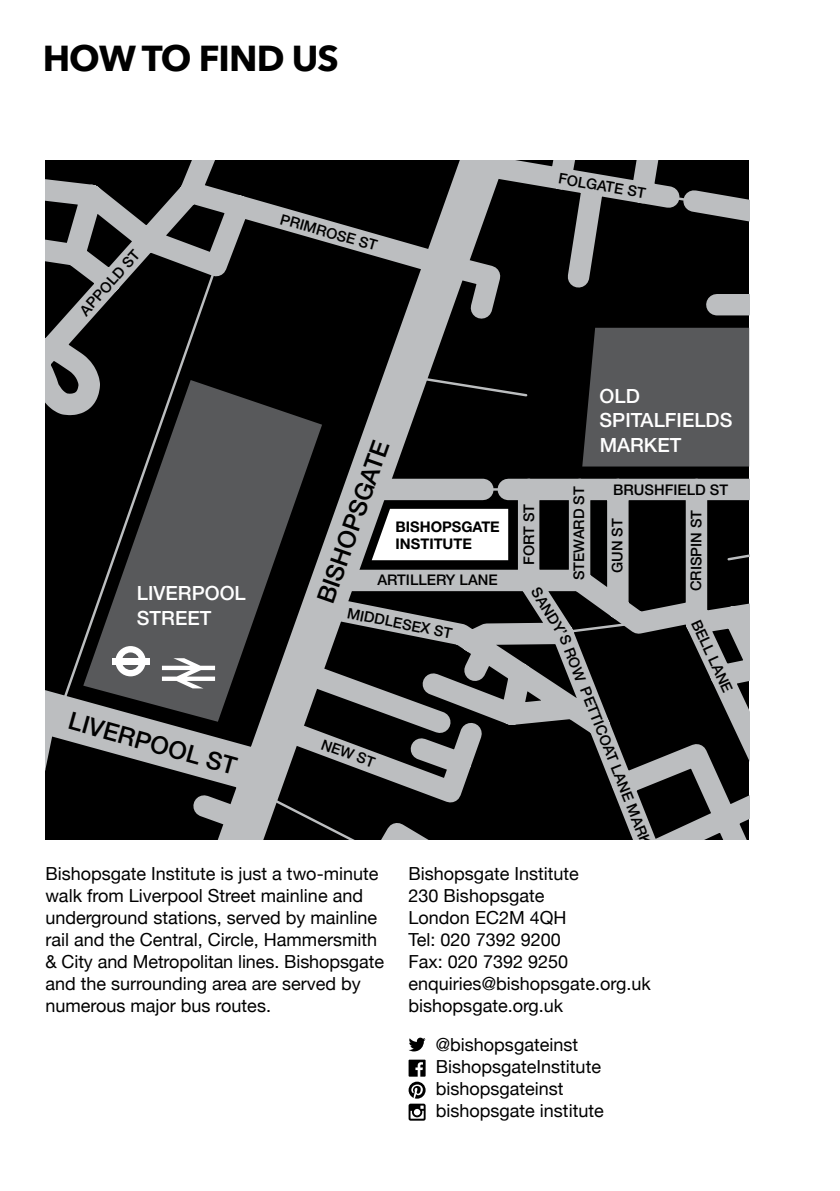
<style>
.page{position:relative;width:840px;height:1191px;background:#fff}
.page>*{position:absolute;margin:0;border:0;box-sizing:border-box;transform-origin:0 0}
.t1{font:700 36px "Avenir Next";color:#000}
.t2{font:500 24.4px "Helvetica Neue";color:#000}
.t3{font:500 19.6px/24.4px "Helvetica Neue";letter-spacing:-.005em;color:#fff}
.t4{font:18px/22px "Helvetica Neue";color:#000}
.t5{font:500 14.6px "Helvetica Neue";color:#000}
.t6{font:700 14.6px/17.2px "Helvetica Neue";color:#000}
</style>
<div class="page">
<svg style="left:409px;top:1037px;width:16px;height:14px"></svg>
<svg style="left:45px;top:160px;width:703px;height:679px;background:#434445"></svg>
<svg style="left:115px;top:646px;width:31px;height:30px"></svg>
<div style="left:112px;top:658px;width:37px;height:6px;background:#fff"></div>
<svg style="left:162px;top:658px;width:53px;height:30px"></svg>
<svg style="left:45px;top:688px;width:26px;height:151px;background:#3e3f3f"></svg>
<svg style="left:408px;top:1059px;width:17px;height:61px"></svg>
<h1 class="t1" style="left:43px;top:36px;width:297px">HOWTO FI ND US</h1>
<p class="t5" style="left:74px;top:305px;width:83px;rotate:-48deg">APPOLD ST</p>
<p class="t3" style="left:137px;top:580px;width:110px">LIVERPOOL<br>STREET</p>
<h2 class="t2" style="left:75px;top:700px;width:175px;rotate:16deg">LIVERPOOL ST</h2>
<p class="t5" style="left:284px;top:207px;width:101px;rotate:16deg">PRIMROSE ST</p>
<p class="t5" style="left:560px;top:166px;width:90px;rotate:10deg">FOLGATE ST</p>
<h2 class="t2" style="left:306px;top:596px;width:172px;rotate:-71deg">BISHOPSGATE</h2>
<p class="t6" style="left:395px;top:518px;width:106px">BISHOPSGATE<br>INSTITUTE</p>
<p class="t5" style="left:377px;top:568px;width:122px">ARTILLERY LANE</p>
<p class="t5" style="left:349px;top:601px;width:108px;rotate:11deg">MIDDLESEX ST</p>
<p class="t5" style="left:325px;top:732px;width:57px;rotate:20deg">NEW ST</p>
<p class="t3" style="left:599px;top:383px;width:134px">OLD<br>SPITALFIELDS<br>MARKET</p>
<p class="t5" style="left:613px;top:478px;width:116px">BRUSHFIELD ST</p>
<p class="t5" style="left:567px;top:580px;width:96px;rotate:-90deg">STEWARD ST</p>
<p class="t5" style="left:517px;top:565px;width:62px;rotate:-90deg">FORT ST</p>
<p class="t5" style="left:605px;top:573px;width:56px;rotate:-90deg">GUN ST</p>
<p class="t5" style="left:684px;top:591px;width:83px;rotate:-90deg">CRISPIN ST</p>
<p class="t5" style="left:545px;top:582px;width:56px;rotate:59deg">SANDY’</p>
<p class="t5" style="left:574px;top:631px;width:50px;rotate:69deg">S ROW</p>
<p class="t5" style="left:705px;top:615px;width:80px;rotate:65deg">BELL LANE</p>
<p class="t5" style="left:594px;top:683px;width:188px;rotate:68deg">PETTICOAT LANE MARKET</p>
<p class="t4" style="left:45px;top:863px;width:340px">Bishopsgate Institute is just a two-minute walk from Liverpool Street mainline and underground stations, served by mainline rail and the Central, Circle, Hammersmith &amp; City and Metropolitan lines. Bishopsgate and the surrounding area are served by numerous major bus routes.</p>
<p class="t4" style="left:408px;top:863px;width:243px">Bishopsgate Institute<br>230 Bishopsgate<br>London EC2M 4QH<br>Tel: 020 7392 9200<br>Fax: 020 7392 9250 enquiries@bishopsgate.org.uk bishopsgate.org.uk</p>
<p class="t4" style="left:435px;top:1034px;width:169px">@bishopsgateinst<br>BishopsgateInstitute bishopsgateinst bishopsgate institute</p>
</div>
